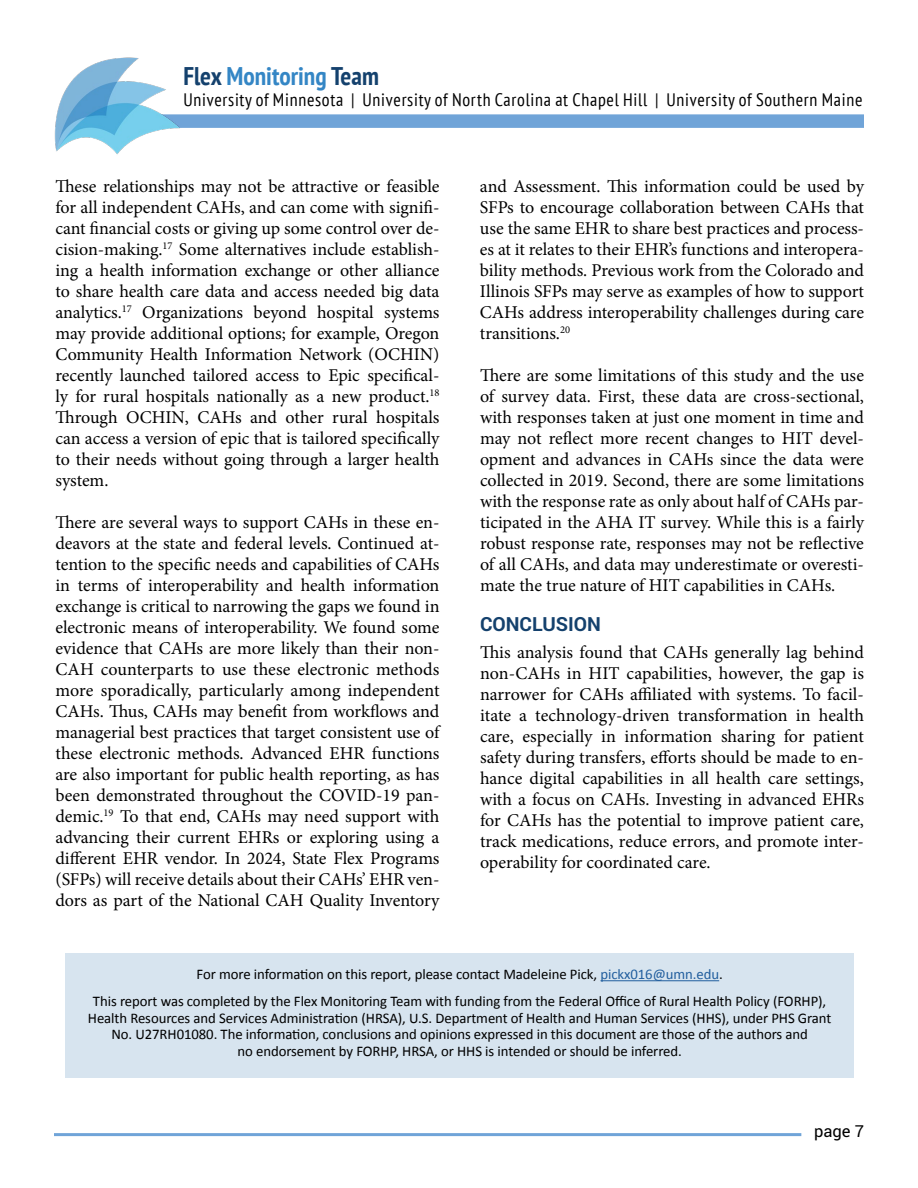
<style>
.page{position:relative;width:918px;height:1188px;background:#fff}
.page>*{position:absolute;margin:0;border:0;box-sizing:border-box;transform-origin:0 0}
.t1{font:700 condensed 25.5px "PT Sans";color:#3486c5}
.t2{font:700 19.5px "Roboto";color:#14416d}
.t3{font:18px/21px "Minion Pro";letter-spacing:-.005em;color:#000;text-align:justify}
.t4{font:condensed 18px "PT Sans";letter-spacing:.04em;color:#000}
.t5{font:16.5px "Roboto";color:#000}
.t6{font:14.7px/16.5px "Calibri";letter-spacing:-.005em;color:#000;text-align:center}
.s1{color:#14416d}
.s2{color:#215e9e}
</style>
<div class="page">
<hr style="left:54px;top:1133px;width:747px;height:3px;background:#70a4d8">
<div style="left:88px;top:114px;width:776px;height:14px;background:#70a4d8"></div>
<img style="left:54px;top:57px;width:127px;height:98px">
<div style="left:66px;top:953px;width:788px;height:125px;background:#d7e4ef"></div>
<hr style="left:600px;top:980px;width:119px;height:1px;background:#215e9e">
<h1 class="t1" style="left:183px;top:59px;width:197px"><span class="s1">Flex</span> Monitoring <span class="s1">Team</span></h1>
<p class="t4" style="left:183px;top:88px;width:681px">University of Minnesota | University of North Carolina at Chapel Hill | University of Southern Maine</p>
<p class="t3" style="left:56px;top:176px;width:386px">These relationships may not be attractive or feasible for all independent CAHs, and can come with signifi&shy;cant financial costs or giving up some control over de&shy;cision-making.<sup>17</sup> Some alternatives include establish&shy;ing a health information exchange or other alliance to share health care data and access needed big data analytics.<sup>17</sup> Organizations beyond hospital systems may provide additional options; for example, Oregon Community Health Information Network (OCHIN) recently launched tailored access to Epic specifical&shy;ly for rural hospitals nationally as a new product.<sup>18<br></sup>Through OCHIN, CAHs and other rural hospitals can access a version of epic that is tailored specifically to their needs without going through a larger health system.</p>
<p class="t3" style="left:56px;top:511px;width:386px">There are several ways to support CAHs in these en&shy;deavors at the state and federal levels. Continued at&shy;tention to the specific needs and capabilities of CAHs in terms of interoperability and health information exchange is critical to narrowing the gaps we found in electronic means of interoperability. We found some evidence that CAHs are more likely than their non-CAH counterparts to use these electronic methods more sporadically, particularly among independent CAHs. Thus, CAHs may benefit from workflows and managerial best practices that target consistent use of these electronic methods. Advanced EHR functions are also important for public health reporting, as has been demonstrated throughout the COVID-19 pan&shy;demic.<sup>19</sup> To that end, CAHs may need support with advancing their current EHRs or exploring using a different EHR vendor. In 2024, State Flex Programs (SFPs) will receive details about their CAHs’ EHR ven&shy;dors as part of the National CAH Quality Inventory</p>
<p class="t3" style="left:480px;top:176px;width:386px">and Assessment. This information could be used by SFPs to encourage collaboration between CAHs that use the same EHR to share best practices and process&shy;es at it relates to their EHR’s functions and interopera&shy;bility methods. Previous work from the Colorado and Illinois SFPs may serve as examples of how to support CAHs address interoperability challenges during care transitions.<sup>20</sup></p>
<p class="t3" style="left:480px;top:364px;width:386px">There are some limitations of this study and the use of survey data. First, these data are cross-sectional, with responses taken at just one moment in time and may not reflect more recent changes to HIT devel&shy;opment and advances in CAHs since the data were collected in 2019. Second, there are some limitations with the response rate as only about half of CAHs par&shy;ticipated in the AHA IT survey. While this is a fairly robust response rate, responses may not be reflective of all CAHs, and data may underestimate or overesti&shy;mate the true nature of HIT capabilities in CAHs.</p>
<p class="t2" style="left:480px;top:610px;width:122px">CONCLUSION</p>
<p class="t3" style="left:480px;top:642px;width:386px">This analysis found that CAHs generally lag behind non-CAHs in HIT capabilities, however, the gap is narrower for CAHs affiliated with systems. To facil&shy;itate a technology-driven transformation in health care, especially in information sharing for patient safety during transfers, efforts should be made to en&shy;hance digital capabilities in all health care settings, with a focus on CAHs. Investing in advanced EHRs for CAHs has the potential to improve patient care, track medications, reduce errors, and promote inter&shy;operability for coordinated care.</p>
<p class="t6" style="left:93px;top:961px;width:735px;line-height:27.3px">For more information on this report, please contact Madeleine Pick, <span class="s2">pickx016@umn.edu</span>.<br>This report was completed by the Flex Monitoring Team with funding from the Federal Office of Rural Health Policy (FORHP),</p>
<p class="t6" style="left:88px;top:1010px;width:745px">Health Resources and Services Administration (HRSA), U.S. Department of Health and Human Services (HHS), under PHS Grant<br>No. U27RH01080. The information, conclusions and opinions expressed in this document are those of the authors and<br>no endorsement by FORHP, HRSA, or HHS is intended or should be inferred.</p>
<p class="t5" style="left:814px;top:1120px;width:51px">page 7</p>
</div>
